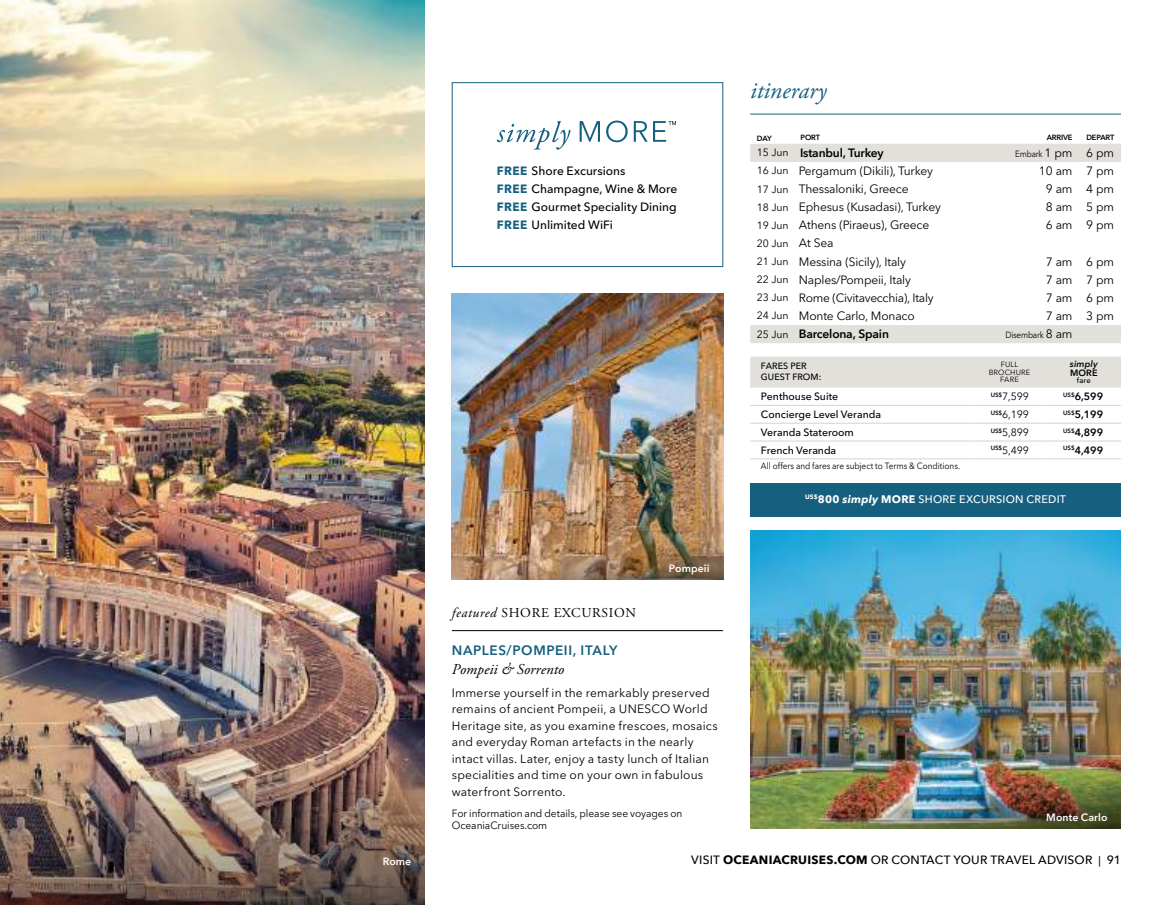
<style>
.page{position:relative;width:1175px;height:905px;background:#fff}
.page>*{position:absolute;margin:0;border:0;box-sizing:border-box;transform-origin:0 0}
.t1{font:italic 24px "Adobe Garamond Pro";color:#16607f}
.t2{font:italic 15px "Adobe Garamond Pro";letter-spacing:.005em;color:#000}
.t3{font:13.5px "Adobe Garamond Pro";letter-spacing:.05em;color:#000}
.t4{font:600 13.5px "Avenir Next LT Pro";letter-spacing:.045em;color:#16607f}
.t5{font:12px/16.5px "Avenir Next LT Pro";letter-spacing:.01em;color:#000}
.t6{font:12px "Avenir Next LT Pro";letter-spacing:-.015em;color:#000}
.t7{font:500 12px/18px "Avenir Next LT Pro";color:#000}
.t8{font:500 12px "Avenir Next";letter-spacing:.02em;color:#000}
.t9{font:600 12px "Avenir Next LT Pro";letter-spacing:-.015em;color:#000}
.t10{font:12px "Avenir Next LT Pro";letter-spacing:-.025em;color:#000}
.t11{font:500 10.8px "Avenir Next LT Pro";letter-spacing:.025em;color:#fff}
.t12{font:10.5px/12px "Avenir Next LT Pro";letter-spacing:-.005em;color:#000}
.t13{font:500 10.5px "Avenir Next LT Pro";letter-spacing:-.005em;color:#000}
.t14{font:600 10.5px "Avenir Next LT Pro";color:#000}
.t15{font:600 10.5px "Avenir Next LT Pro";letter-spacing:.01em;color:#fff}
.t16{font:9px "Avenir Next LT Pro";letter-spacing:-.01em;color:#000;scale:.92 1}
.t17{font:9px "Avenir Next LT Pro";letter-spacing:-.01em;color:#000;scale:.9 1}
.t18{font:500 9px/10.6px "Avenir Next LT Pro";letter-spacing:.005em;color:#000}
.t19{font:italic 600 9px "Avenir Next LT Pro";letter-spacing:.015em;color:#000}
.t20{font:600 9px "Avenir Next LT Pro";color:#000}
.t21{font:600 7.5px "Avenir Next LT Pro";letter-spacing:-.015em;color:#000}
.t22{font:7.5px/7.5px "Avenir Next LT Pro";letter-spacing:.02em;color:#000;text-align:center}
.t23{font:500 7.5px "Avenir Next LT Pro";color:#000}
.s1{font-weight:700;color:#16607f}
.s2{font-style:italic}
.s3{font-weight:400;font-size:10.5px}
.s4{font-size:12px}
.s5{font-size:10.5px}
.s6{font-weight:700}
.s7{font-weight:700;font-style:italic}
</style>
<div class="page">
<hr style="left:452px;top:630px;width:271px;height:1px;background:#000">
<hr style="left:750px;top:114px;width:370px;height:1px;background:#16607f">
<div style="left:452px;top:82px;width:271px;height:185px;border:1px solid #16607f"></div>
<svg style="left:497px;top:121px;width:179px;height:29px"></svg>
<svg style="left:750px;top:144px;width:371px;height:199px"></svg>
<div style="left:750px;top:482px;width:370px;height:34px;background:#16607f"></div>
<img style="left:452px;top:294px;width:271px;height:232px">
<img style="left:452px;top:526px;width:271px;height:54px">
<img style="left:750px;top:530px;width:370px;height:235px">
<img style="left:750px;top:765px;width:370px;height:63px">
<img style="left:0;top:0;width:425px;height:646px">
<img style="left:0;top:646px;width:425px;height:258px">
<div style="left:750px;top:357px;width:370px;height:30px;background:#e2e0db"></div>
<hr style="left:750px;top:405px;width:222px;height:1px;background:#d5d3d2">
<hr style="left:972px;top:405px;width:74px;height:1px;background:#d5d3d2">
<hr style="left:1046px;top:405px;width:74px;height:1px;background:#d5d3d2">
<hr style="left:750px;top:423px;width:222px;height:1px;background:#d5d3d2">
<hr style="left:972px;top:423px;width:74px;height:1px;background:#d5d3d2">
<hr style="left:1046px;top:423px;width:74px;height:1px;background:#d5d3d2">
<hr style="left:750px;top:441px;width:222px;height:1px;background:#d5d3d2">
<hr style="left:972px;top:441px;width:74px;height:1px;background:#d5d3d2">
<hr style="left:1046px;top:441px;width:74px;height:1px;background:#d5d3d2">
<hr style="left:750px;top:458px;width:222px;height:1px;background:#d5d3d2">
<hr style="left:972px;top:458px;width:74px;height:1px;background:#d5d3d2">
<hr style="left:1046px;top:458px;width:74px;height:1px;background:#d5d3d2">
<p class="t15" style="left:383px;top:854px;width:30px">Rome</p>
<p class="t7" style="left:497px;top:161px;width:182px"><span class="s1">FREE</span> Shore Excursions<br><span class="s1">FREE</span> Champagne, Wine &amp; More<br><span class="s1">FREE</span> Gourmet Speciality Dining<br><span class="s1">FREE</span> Unlimited WiFi</p>
<p class="t3" style="left:452px;top:604px;width:186px"><span class="s2">featured</span> SHORE EXCURSION</p>
<p class="t15" style="left:669px;top:562px;width:42px">Pompeii</p>
<p class="t4" style="left:452px;top:642px;width:167px">NAPLES/POMPEII, ITALY</p>
<p class="t2" style="left:452px;top:660px;width:114px">Pompeii &amp; Sorrento</p>
<p class="t5" style="left:452px;top:684px;width:267px">Immerse yourself in the remarkably preserved remains of ancient Pompeii, a UNESCO World Heritage site, as you examine frescoes, mosaics and everyday Roman artefacts in the nearly intact villas. Later, enjoy a tasty lunch of Italian specialities and time on your own in fabulous waterfront Sorrento.</p>
<p class="t12" style="left:452px;top:807px;width:232px">For information and details, please see voyages on<br>OceaniaCruises.com</p>
<h1 class="t1" style="left:750px;top:76px;width:78px">itinerary</h1>
<p class="t21" style="left:757px;top:133px;width:16px">DAY</p>
<p class="t21" style="left:800px;top:133px;width:21px">PORT</p>
<p class="t21" style="left:1046px;top:133px;width:27px">ARRIVE</p>
<p class="t21" style="left:1086px;top:133px;width:30px">DEPART</p>
<p class="t9" style="left:757px;top:145px;width:128px"><span class="s3">15 Jun</span> Istanbul, Turkey</p>
<p class="t17" style="left:1015px;top:148px;width:111px">Embark <span class="s4">1 pm 6 pm</span></p>
<p class="t6" style="left:757px;top:164px;width:178px"><span class="s5">16 Jun</span> Pergamum (Dikili), Turkey</p>
<p class="t5" style="left:1039px;top:162px;width:77px">10 am 7 pm</p>
<p class="t6" style="left:757px;top:182px;width:153px"><span class="s5">17 Jun</span> Thessaloniki, Greece</p>
<p class="t5" style="left:1045px;top:181px;width:70px">9 am 4 pm</p>
<p class="t6" style="left:757px;top:200px;width:185px"><span class="s5">18 Jun</span> Ephesus (Kusadasi), Turkey</p>
<p class="t5" style="left:1045px;top:199px;width:70px">8 am 5 pm</p>
<p class="t6" style="left:757px;top:218px;width:174px"><span class="s5">19 Jun</span> Athens (Piraeus), Greece</p>
<p class="t5" style="left:1045px;top:217px;width:70px">6 am 9 pm</p>
<p class="t12" style="left:757px;top:237px;width:78px">20 Jun <span class="s4">At Sea</span></p>
<p class="t6" style="left:757px;top:254px;width:150px"><span class="s5">21 Jun</span> Messina (Sicily), Italy</p>
<p class="t5" style="left:1045px;top:253px;width:70px">7 am 6 pm</p>
<p class="t6" style="left:757px;top:272px;width:156px"><span class="s5">22 Jun</span> Naples/Pompeii, Italy</p>
<p class="t5" style="left:1045px;top:271px;width:70px">7 am 7 pm</p>
<p class="t10" style="left:757px;top:290px;width:178px"><span class="s5">23 Jun</span> Rome (Civitavecchia), Italy</p>
<p class="t5" style="left:1045px;top:289px;width:70px">7 am 6 pm</p>
<p class="t6" style="left:757px;top:308px;width:159px"><span class="s5">24 Jun</span> Monte Carlo, Monaco</p>
<p class="t5" style="left:1045px;top:307px;width:70px">7 am 3 pm</p>
<p class="t9" style="left:757px;top:326px;width:134px"><span class="s3">25 Jun</span> Barcelona, Spain</p>
<p class="t17" style="left:1005px;top:329px;width:76px">Disembark <span class="s4">8 am</span></p>
<p class="t18" style="left:761px;top:360px;width:62px">FARES PER<br>GUEST FROM:</p>
<p class="t22" style="left:988px;top:361px;width:43px">FULL<br>BROCHURE<br>FARE</p>
<p class="t19" style="left:1069px;top:358px;width:29px">simply</p>
<p class="t20" style="left:1070px;top:367px;width:29px">MORE</p>
<p class="t23" style="left:1076px;top:376px;width:15px">fare</p>
<p class="t13" style="left:761px;top:390px;width:79px">Penthouse Suite</p>
<p class="t12" style="left:990px;top:390px;width:40px"><sup>US$</sup>7,599</p>
<p class="t14" style="left:1063px;top:390px;width:41px"><sup>US$</sup>6,599</p>
<p class="t13" style="left:761px;top:408px;width:122px">Concierge Level Veranda</p>
<p class="t12" style="left:990px;top:408px;width:40px"><sup>US$</sup>6,199</p>
<p class="t14" style="left:1063px;top:408px;width:41px"><sup>US$</sup>5,199</p>
<p class="t13" style="left:761px;top:426px;width:94px">Veranda Stateroom</p>
<p class="t12" style="left:990px;top:426px;width:40px"><sup>US$</sup>5,899</p>
<p class="t14" style="left:1063px;top:426px;width:41px"><sup>US$</sup>4,899</p>
<p class="t13" style="left:761px;top:444px;width:77px">French Veranda</p>
<p class="t12" style="left:990px;top:444px;width:40px"><sup>US$</sup>5,499</p>
<p class="t14" style="left:1063px;top:444px;width:41px"><sup>US$</sup>4,499</p>
<p class="t16" style="left:761px;top:460px;width:218px">All offers and fares are subject to Terms &amp; Conditions.</p>
<p class="t11" style="left:805px;top:492px;width:262px"><sup>US$</sup><span class="s6">800</span> <span class="s7">simply</span> <span class="s6">MORE</span> SHORE EXCURSION CREDIT</p>
<p class="t15" style="left:1046px;top:811px;width:63px">Monte Carlo</p>
<p class="t8" style="left:691px;top:850px;width:431px">VISIT <span class="s6">OCEANIACRUISES.COM</span> OR CONTACT YOUR TRAVEL ADVISOR <span class="s5">|</span> 91</p>
</div>
